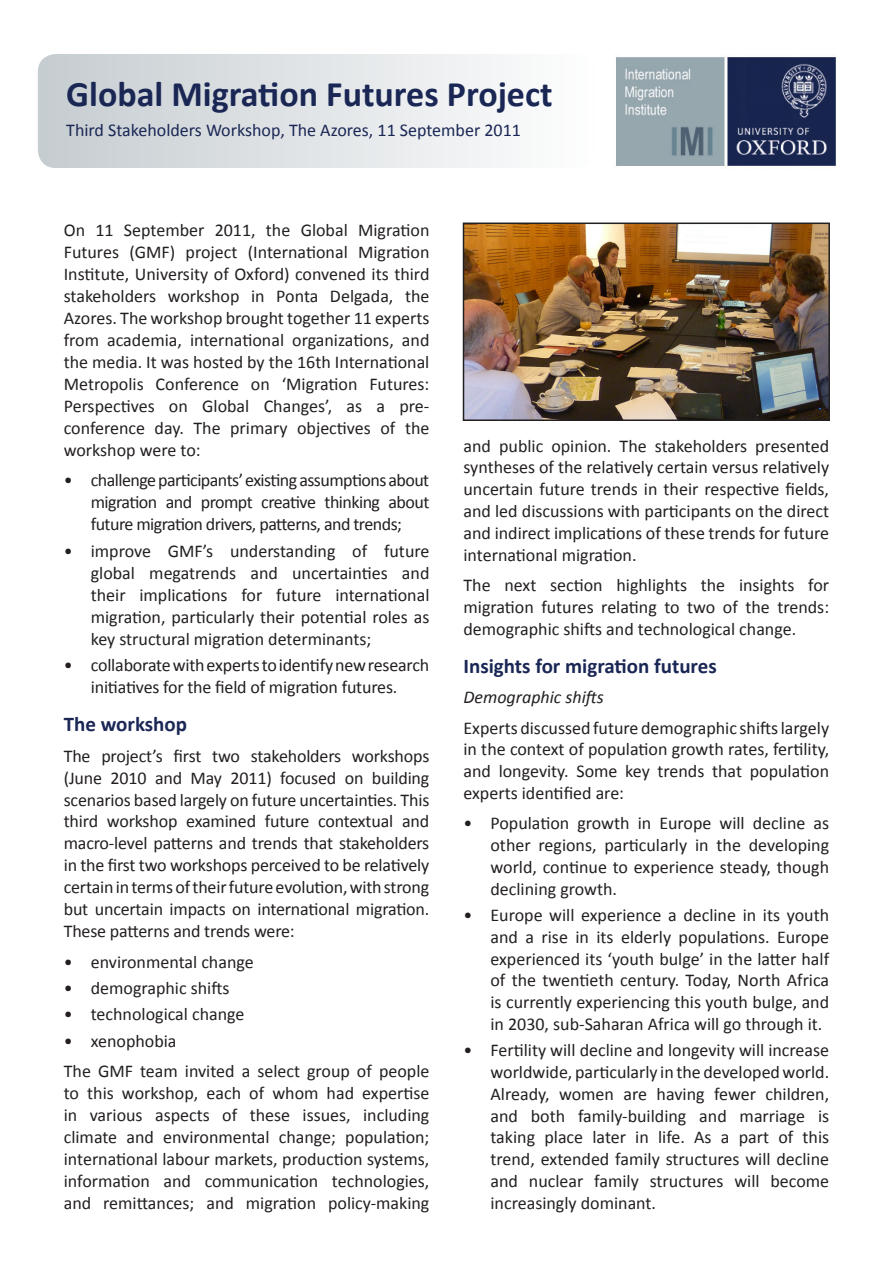
<style>
.page{position:relative;width:893px;height:1263px;background:#fff}
.page>*{position:absolute;margin:0;border:0;box-sizing:border-box;transform-origin:0 0}
.t1{font:700 36px "Calibri";color:#1a2755}
.t2{font:700 21px "Calibri";color:#1a2755}
.t3{font:18px/22px "Calibri";color:#231f20;text-align:justify}
.t4{font:18px "Calibri";color:#1a2755}
.t5{font:italic 18px "Calibri";color:#231f20}
</style>
<div class="page">
<div style="left:38px;top:54px;width:557px;height:114px;background:linear-gradient(to right,#c5ccd0,#fefefe);border-radius:18px"></div>
<img style="left:616px;top:56px;width:220px;height:111px">
<img style="left:466px;top:226px;width:361px;height:192px">
<div style="left:463px;top:223px;width:367px;height:198px;border:2px solid #231f20"></div>
<p class="t1" style="left:66px;top:72px;width:488px">Global Migration Futures Project</p>
<p class="t4" style="left:66px;top:119px;width:456px">Third Stakeholders Workshop, The Azores, 11 September 2011</p>
<p class="t3" style="left:64px;top:218px;width:367px">On 11 September 2011, the Global Migration Futures (GMF) project (International Migration Institute, University of Oxford) convened its third stakeholders workshop in Ponta Delgada, the Azores. The workshop brought together 11 experts from academia, international organizations, and the media. It was hosted by the 16th International Metropolis Conference on ‘Migration Futures:<br>Perspectives on Global Changes’, as a pre&shy;conference day. The primary objectives of the workshop were to:</p>
<p class="t3" style="left:91px;top:468px;width:340px;text-indent:-27px">• challenge participants’ existing assumptions about migration and prompt creative thinking about future migration drivers, patterns, and trends;</p>
<p class="t3" style="left:91px;top:539px;width:340px;text-indent:-27px">• improve GMF’s understanding of future global megatrends and uncertainties and their implications for future international migration, particularly their potential roles as key structural migration determinants;</p>
<p class="t3" style="left:64px;top:653px;width:367px;text-align:center">• collaborate with experts to identify new research initiatives for the field of migration futures.</p>
<p class="t2" style="left:64px;top:711px;width:125px">The workshop</p>
<p class="t3" style="left:64px;top:744px;width:367px">The project’s first two stakeholders workshops (June 2010 and May 2011) focused on building scenarios based largely on future uncertainties. This third workshop examined future contextual and macro-level patterns and trends that stakeholders in the first two workshops perceived to be relatively certain in terms of their future evolution, with strong but uncertain impacts on international migration.<br>These patterns and trends were:</p>
<p class="t3" style="left:64px;top:950px;width:192px">• environmental change</p>
<p class="t3" style="left:64px;top:976px;width:167px">• demographic shifts</p>
<p class="t3" style="left:64px;top:1002px;width:182px">• technological change</p>
<p class="t3" style="left:64px;top:1029px;width:114px">• xenophobia</p>
<p class="t3" style="left:64px;top:1059px;width:367px">The GMF team invited a select group of people to this workshop, each of whom had expertise in various aspects of these issues, including climate and environmental change; population; international labour markets, production systems, information and communication technologies, and remittances; and migration policy-making</p>
<p class="t3" style="left:463px;top:434px;width:367px">and public opinion. The stakeholders presented syntheses of the relatively certain versus relatively uncertain future trends in their respective fields, and led discussions with participants on the direct and indirect implications of these trends for future international migration.</p>
<p class="t3" style="left:463px;top:573px;width:367px">The next section highlights the insights for migration futures relating to two of the trends: demographic shifts and technological change.</p>
<p class="t2" style="left:463px;top:653px;width:255px">Insights for migration futures</p>
<p class="t5" style="left:463px;top:686px;width:142px">Demographic shifts</p>
<p class="t3" style="left:463px;top:716px;width:367px">Experts discussed future demographic shifts largely in the context of population growth rates, fertility, and longevity. Some key trends that population experts identified are:</p>
<p class="t3" style="left:490px;top:811px;width:340px;text-indent:-27px">• Population growth in Europe will decline as other regions, particularly in the developing world, continue to experience steady, though declining growth.</p>
<p class="t3" style="left:490px;top:903px;width:340px;text-indent:-27px">• Europe will experience a decline in its youth and a rise in its elderly populations. Europe experienced its ‘youth bulge’ in the latter half of the twentieth century. Today, North Africa is currently experiencing this youth bulge, and in 2030, sub-Saharan Africa will go through it.</p>
<p class="t3" style="left:490px;top:1038px;width:340px;text-indent:-27px">• Fertility will decline and longevity will increase worldwide, particularly in the developed world.<br>Already, women are having fewer children, and both family-building and marriage is taking place later in life. As a part of this trend, extended family structures will decline and nuclear family structures will become increasingly dominant.</p>
</div>
